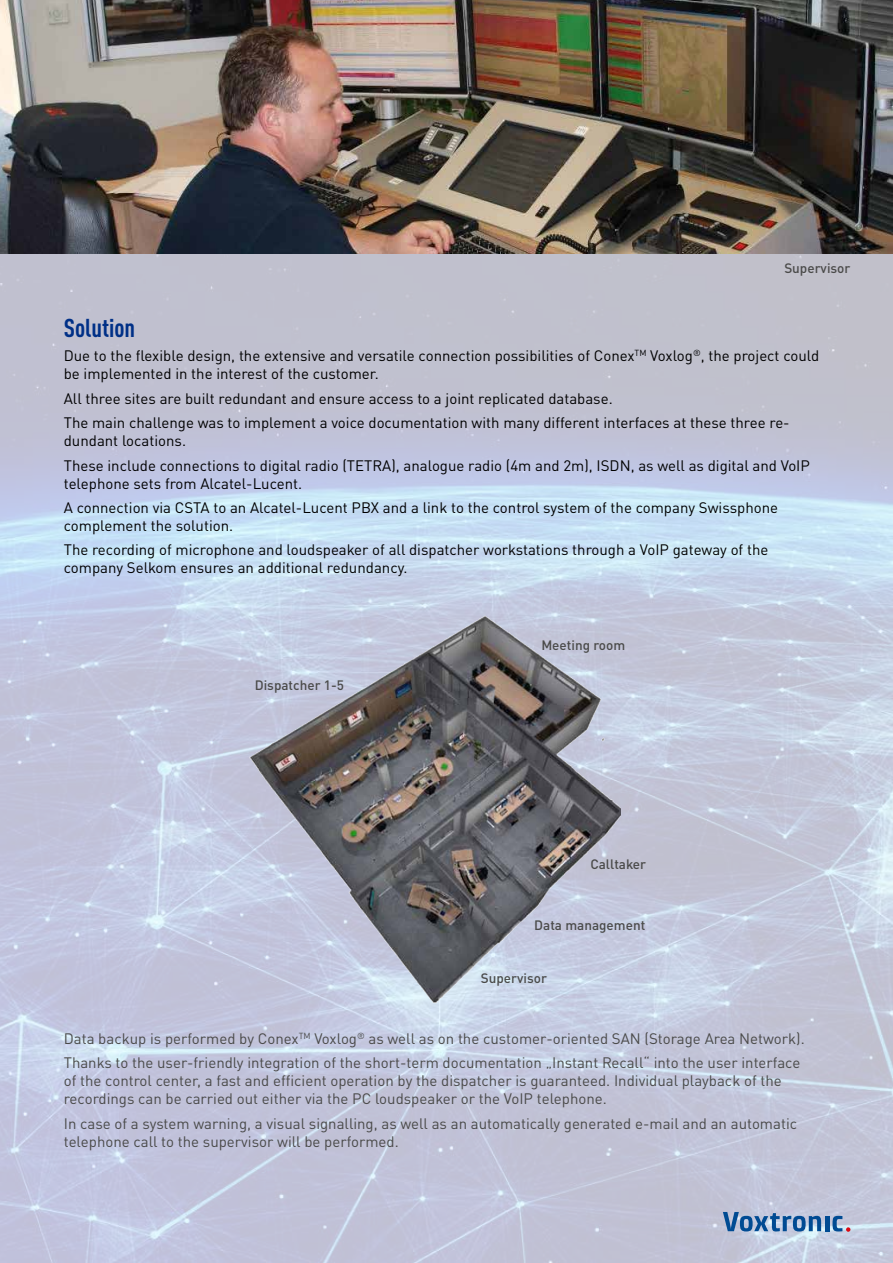
<style>
.page{position:relative;width:893px;height:1263px;background:#fff}
.page>*{position:absolute;margin:0;border:0;box-sizing:border-box;transform-origin:0 0}
.t1{font:700 condensed 25.5px "DIN Pro";color:#003087}
.t2{font:15px/24.3px "DIN Pro";color:#000}
.t3{font:15px/18px "DIN Pro";color:#4a4a49}
.t4{font:500 13.5px "DIN Pro";color:#4a4a49}
</style>
<div class="page">
<img style="left:0;top:253px;width:893px;height:1010px">
<img style="left:0;top:0;width:893px;height:253px">
<img style="left:247px;top:615px;width:374px;height:388px">
<svg style="left:723px;top:1212px;width:98px;height:19px"></svg>
<hr style="left:825px;top:1216px;width:4px;height:15px;background:#004b93">
<svg style="left:832px;top:1216px;width:18px;height:16px"></svg>
<p class="t4" style="left:784px;top:257px;width:68px">Supervisor</p>
<h1 class="t1" style="left:64px;top:309px;width:73px">Solution</h1>
<p class="t2" style="left:64px;top:346px;width:757px;line-height:18px">Due to the flexible design, the extensive and versatile connection possibilities of Conex<sup>TM</sup> Voxlog<sup>®</sup>, the project could be implemented in the interest of the customer.</p>
<p class="t2" style="left:64px;top:385px;width:727px">All three sites are built redundant and ensure access to a joint replicated database.<br>The main challenge was to implement a voice documentation with many different interfaces at these three re-</p>
<p class="t2" style="left:64px;top:427px;width:748px">dundant locations.<br>These include connections to digital radio (TETRA), analogue radio (4m and 2m), ISDN, as well as digital and VoIP</p>
<p class="t2" style="left:64px;top:470px;width:716px">telephone sets from Alcatel-Lucent.<br>A connection via CSTA to an Alcatel-Lucent PBX and a link to the control system of the company Swissphone</p>
<p class="t2" style="left:64px;top:512px;width:706px">complement the solution.<br>The recording of microphone and loudspeaker of all dispatcher workstations through a VoIP gateway of the</p>
<p class="t2" style="left:64px;top:554px;width:345px">company Selkom ensures an additional redundancy.</p>
<p class="t4" style="left:255px;top:674px;width:91px">Dispatcher 1-5</p>
<p class="t4" style="left:541px;top:634px;width:85px">Meeting room</p>
<p class="t4" style="left:590px;top:854px;width:57px">Calltaker</p>
<p class="t4" style="left:534px;top:914px;width:112px">Data management</p>
<p class="t4" style="left:481px;top:967px;width:68px">Supervisor</p>
<p class="t3" style="left:64px;top:1025px;width:742px;line-height:24.3px">Data backup is performed by Conex<sup>TM</sup> Voxlog<sup>®</sup> as well as on the customer-oriented SAN (Storage Area Network).<br>Thanks to the user-friendly integration of the short-term documentation „Instant Recall“ into the user interface</p>
<p class="t3" style="left:64px;top:1070px;width:720px">of the control center, a fast and efficient operation by the dispatcher is guaranteed. Individual playback of the recordings can be carried out either via the PC loudspeaker or the VoIP telephone.</p>
<p class="t3" style="left:64px;top:1113px;width:735px">In case of a system warning, a visual signalling, as well as an automatically generated e-mail and an automatic telephone call to the supervisor will be performed.</p>
</div>
